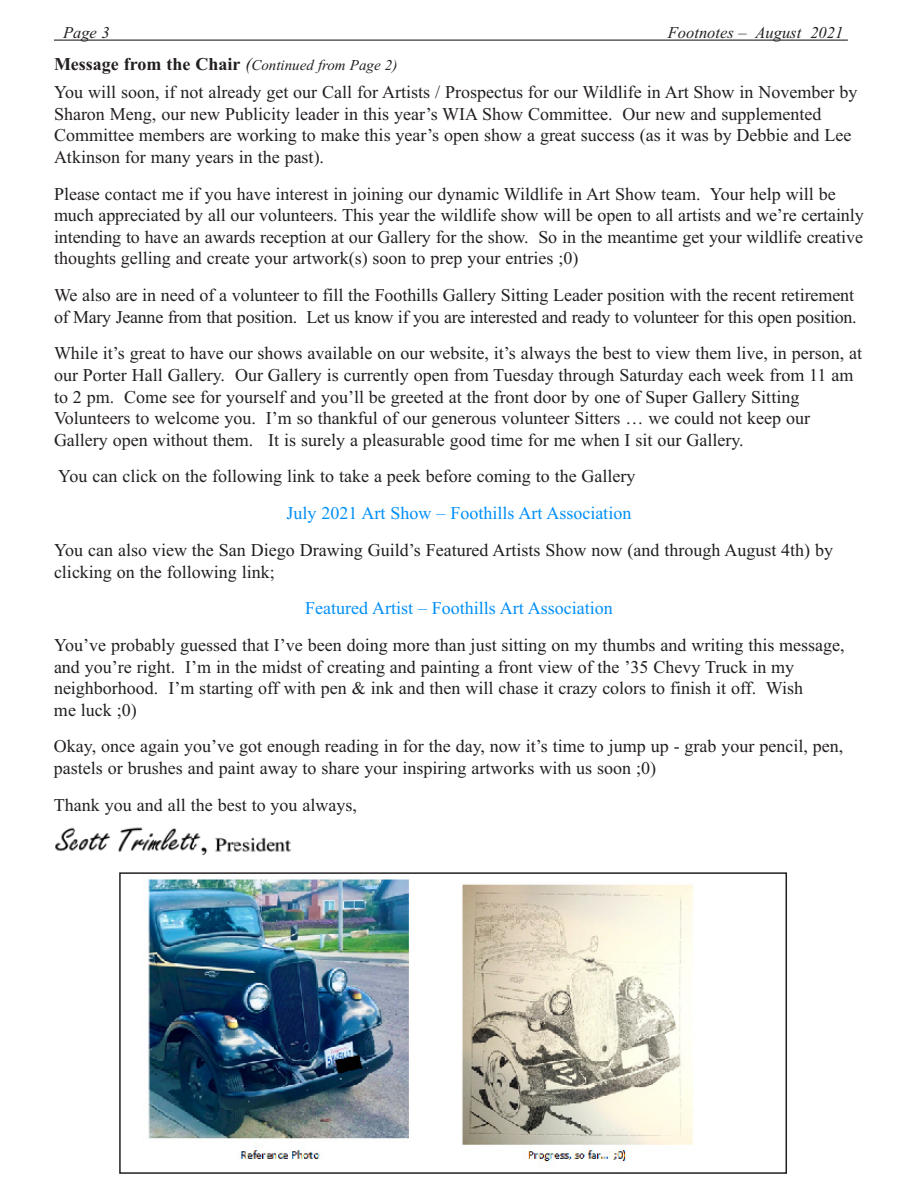
<style>
.page{position:relative;width:918px;height:1188px;background:#fff}
.page>*{position:absolute;margin:0;border:0;box-sizing:border-box;transform-origin:0 0}
.t1{font:18px/21.6px "Times New Roman";color:#231f20}
.t2{font:18px "Times New Roman";color:#008ff7}
.t3{font:italic 16.5px "Times New Roman";color:#231f20}
.s1{font-weight:700}
.s2{font-style:italic}
.s3{font-style:italic;font-size:15px}
</style>
<div class="page">
<hr style="left:54px;top:40px;width:702px;height:1px;background:#231f20">
<hr style="left:755px;top:40px;width:93px;height:1px;background:#231f20">
<img style="left:55px;top:827px;width:236px;height:27px">
<img style="left:142px;top:879px;width:551px;height:285px">
<div style="left:119px;top:872px;width:668px;height:302px;border:2px solid #231f20"></div>
<p class="t3" style="left:63px;top:23px;width:48px">Page 3</p>
<p class="t3" style="left:668px;top:23px;width:177px">Footnotes – August 2021</p>
<p class="t1" style="left:54px;top:50px;width:805px;line-height:28px"><span class="s1">Message from the Chair</span> <span class="s2">(</span><span class="s3">Continued from Page 2)<br></span>You will soon, if not already get our Call for Artists / Prospectus for our Wildlife in Art Show in November by</p>
<p class="t1" style="left:54px;top:103px;width:799px">Sharon Meng, our new Publicity leader in this year’s WIA Show Committee. Our new and supplemented<br>Committee members are working to make this year’s open show a great success (as it was by Debbie and Lee<br>Atkinson for many years in the past).</p>
<p class="t1" style="left:54px;top:182px;width:811px">Please contact me if you have interest in joining our dynamic Wildlife in Art Show team. Your help will be much appreciated by all our volunteers. This year the wildlife show will be open to all artists and we’re certainly intending to have an awards reception at our Gallery for the show. So in the meantime get your wildlife creative thoughts gelling and create your artwork(s) soon to prep your entries ;0)</p>
<p class="t1" style="left:54px;top:284px;width:804px">We also are in need of a volunteer to fill the Foothills Gallery Sitting Leader position with the recent retirement of Mary Jeanne from that position. Let us know if you are interested and ready to volunteer for this open position.</p>
<p class="t1" style="left:54px;top:342px;width:810px">While it’s great to have our shows available on our website, it’s always the best to view them live, in person, at our Porter Hall Gallery. Our Gallery is currently open from Tuesday through Saturday each week from 11 am to 2 pm. Come see for yourself and you’ll be greeted at the front door by one of Super Gallery Sitting Volunteers to welcome you. I’m so thankful of our generous volunteer Sitters … we could not keep our Gallery open without them. It is surely a pleasurable good time for me when I sit our Gallery.</p>
<p class="t1" style="left:58px;top:465px;width:579px">You can click on the following link to take a peek before coming to the Gallery</p>
<p class="t2" style="left:287px;top:502px;width:346px">July 2021 Art Show – Foothills Art Association</p>
<p class="t1" style="left:54px;top:539px;width:781px">You can also view the San Diego Drawing Guild’s Featured Artists Show now (and through August 4th) by clicking on the following link;</p>
<p class="t2" style="left:305px;top:597px;width:309px">Featured Artist – Foothills Art Association</p>
<p class="t1" style="left:54px;top:634px;width:792px">You’ve probably guessed that I’ve been doing more than just sitting on my thumbs and writing this message, and you’re right. I’m in the midst of creating and painting a front view of the ’35 Chevy Truck in my neighborhood. I’m starting off with pen &amp; ink and then will chase it crazy colors to finish it off. Wish<br>me luck ;0)</p>
<p class="t1" style="left:54px;top:735px;width:791px">Okay, once again you’ve got enough reading in for the day, now it’s time to jump up - grab your pencil, pen, pastels or brushes and paint away to share your inspiring artworks with us soon ;0)</p>
<p class="t1" style="left:54px;top:794px;width:305px">Thank you and all the best to you always,</p>
</div>
